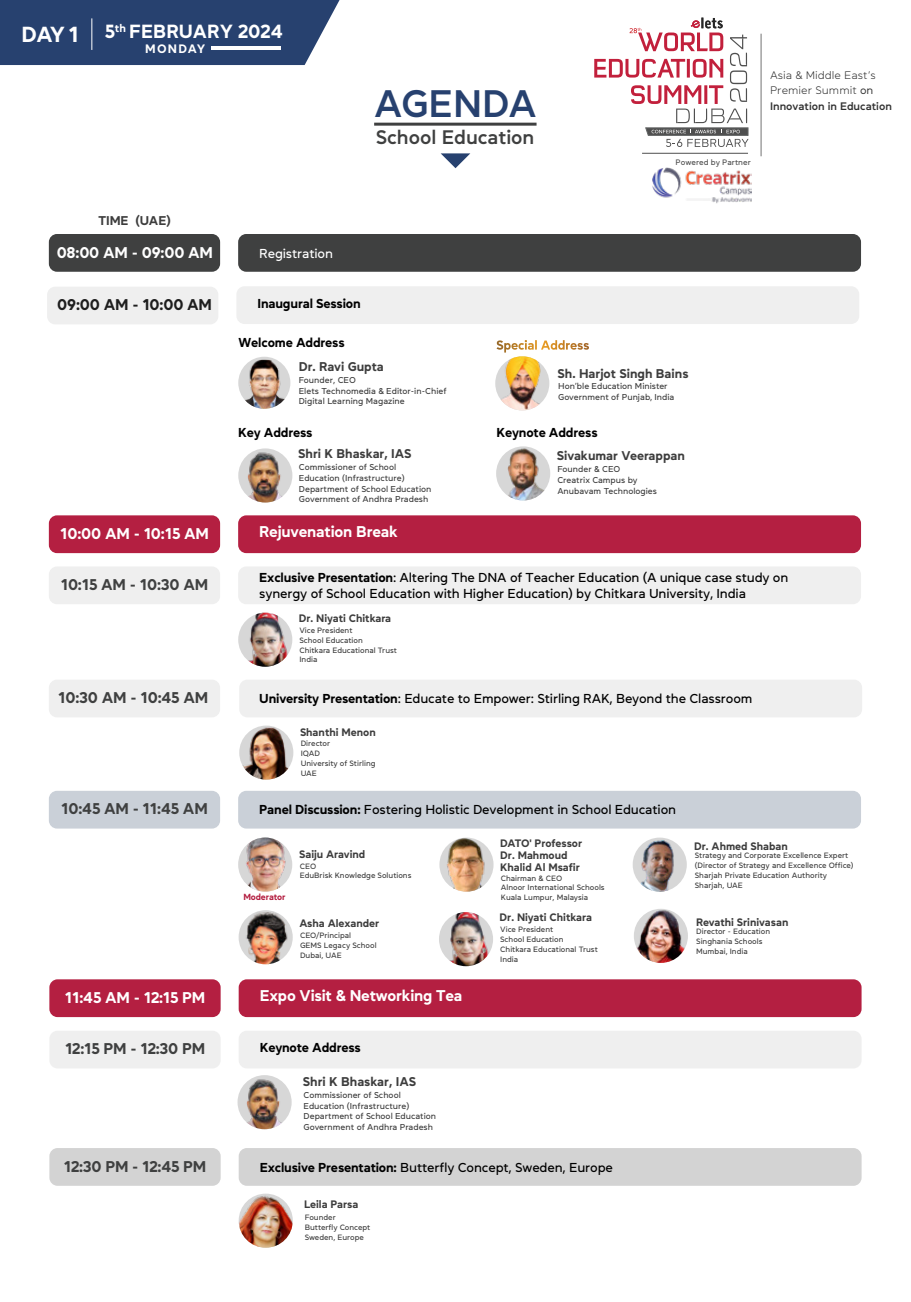
<style>
.page{position:relative;width:911px;height:1302px;background:#fff}
.page>*{position:absolute;margin:0;border:0;box-sizing:border-box;transform-origin:0 0}
.t1{font:600 38.25px "Daikon";color:#27416f}
.t2{font:700 21.75px "Daikon";color:#fff}
.t3{font:600 19.5px "Daikon";color:#3f4040}
.t4{font:700 19.05px "Daikon";color:#fff}
.t5{font:700 15.6px "Daikon";letter-spacing:-.015em;color:#fff}
.t6{font:700 15.6px "Daikon";letter-spacing:-.015em;color:#3f4040}
.t7{font:700 15.6px "Daikon";letter-spacing:-.015em;color:#1e1e1e}
.t8{font:500 12.9px/15.5px "Daikon";letter-spacing:-.015em;color:#000}
.t9{font:700 12.9px "Daikon";letter-spacing:-.015em;color:#000}
.t10{font:500 12.9px "Daikon";letter-spacing:-.015em;color:#fff}
.t11{font:700 12.75px "Daikon";color:#3d3d3d}
.t12{font:700 12.15px "Daikon";letter-spacing:.1em;color:#fff}
.t13{font:300 10.95px/15.8px "Daikon";color:#303030}
.t14{font:700 10.8px/12px "Daikon";color:#3d3d3d}
.t15{font:700 8.85px "Daikon";letter-spacing:-.015em;color:#b41f41}
.t16{font:500 8.55px/10.8px "Daikon";color:#3d3d3d}
.t17{font:500 7.95px "Daikon";color:#4f4f4f}
.t18{font:500 7.65px/9.8px "Daikon";color:#3d3d3d}
.s1{font-weight:400}
.s2{font-weight:600}
.s3{font-weight:700}
</style>
<div class="page">
<div style="left:0;top:0;width:339px;height:65px;background:#27416f"></div>
<hr style="left:211px;top:47px;width:69px;height:3px;background:#fff">
<hr style="left:91px;top:18px;width:1px;height:32px;background:#fff">
<div style="left:238px;top:234px;width:623px;height:38px;background:#3f4040;border-radius:8px"></div>
<div style="left:238px;top:515px;width:623px;height:38px;background:#b41f41;border-radius:8px"></div>
<div style="left:238px;top:791px;width:623px;height:38px;background:#cad0d8;border-radius:8px"></div>
<div style="left:49px;top:234px;width:171px;height:38px;background:#3f4040;border-radius:8px"></div>
<div style="left:49px;top:515px;width:171px;height:38px;background:#b41f41;border-radius:8px"></div>
<div style="left:49px;top:566px;width:171px;height:38px;background:#efefef;border-radius:8px"></div>
<div style="left:49px;top:791px;width:171px;height:38px;background:#cad0d8;border-radius:8px"></div>
<div style="left:239px;top:680px;width:623px;height:37px;background:#efefef;border-radius:8px"></div>
<img style="left:239px;top:726px;width:54px;height:54px;border-radius:27px">
<div style="left:49px;top:680px;width:171px;height:37px;background:#efefef;border-radius:8px"></div>
<div style="left:238px;top:566px;width:623px;height:38px;background:#efefef;border-radius:8px"></div>
<svg style="left:441px;top:153px;width:29px;height:15px"></svg>
<hr style="left:374px;top:123px;width:162px;height:3px;background:#3f4040">
<img style="left:439px;top:838px;width:54px;height:54px;border-radius:27px">
<img style="left:239px;top:912px;width:54px;height:52px">
<img style="left:633px;top:838px;width:54px;height:54px;border-radius:27px">
<img style="left:238px;top:613px;width:54px;height:54px;border-radius:27px">
<img style="left:439px;top:912px;width:54px;height:54px;border-radius:27px">
<img style="left:634px;top:909px;width:54px;height:54px;border-radius:27px">
<img style="left:238px;top:838px;width:54px;height:54px;border-radius:27px">
<hr style="left:761px;top:34px;width:1px;height:122px;background:#727272">
<svg style="left:594px;top:18px;width:154px;height:129px"></svg>
<img style="left:652px;top:168px;width:100px;height:36px">
<hr style="left:642px;top:153px;width:106px;height:1px;background:#4f4f4f">
<div style="left:239px;top:979px;width:622px;height:38px;background:#b41f41;border-radius:8px"></div>
<div style="left:239px;top:1148px;width:622px;height:38px;background:#d3d3d3;border-radius:8px"></div>
<div style="left:49px;top:979px;width:172px;height:38px;background:#b41f41;border-radius:8px"></div>
<div style="left:49px;top:1148px;width:172px;height:38px;background:#d3d3d3;border-radius:8px"></div>
<div style="left:49px;top:1031px;width:172px;height:37px;background:#efefef;border-radius:8px"></div>
<div style="left:239px;top:1031px;width:622px;height:37px;background:#efefef;border-radius:8px"></div>
<img style="left:239px;top:1194px;width:54px;height:54px;border-radius:27px">
<img style="left:237px;top:1075px;width:53px;height:54px">
<div style="left:236px;top:286px;width:623px;height:38px;background:#efefef;border-radius:8px"></div>
<div style="left:47px;top:287px;width:171px;height:37px;background:#efefef;border-radius:8px"></div>
<svg style="left:496px;top:340px;width:93px;height:10px"></svg>
<img style="left:496px;top:448px;width:54px;height:52px">
<img style="left:238px;top:448px;width:52px;height:55px">
<img style="left:238px;top:360px;width:52px;height:49px">
<img style="left:495px;top:356px;width:54px;height:54px;border-radius:27px">
<h2 class="t2" style="left:22px;top:19px;width:59px">DAY 1</h2>
<h3 class="t4" style="left:105px;top:19px;width:180px">5<sup>th</sup> FEBRUARY 2024</h3>
<h3 class="t12" style="left:145px;top:40px;width:62px">MONDAY</h3>
<h1 class="t1" style="left:374px;top:77px;width:164px">AGENDA</h1>
<h3 class="t3" style="left:376px;top:123px;width:160px">School Education</h3>
<h3 class="t11" style="left:98px;top:212px;width:74px">TIME (UAE)</h3>
<h3 class="t5" style="left:57px;top:241px;width:158px">08:00 AM - 09:00 AM</h3>
<h3 class="t10" style="left:259px;top:245px;width:75px">Registration</h3>
<h3 class="t7" style="left:57px;top:294px;width:156px">09:00 AM - 10:00 AM</h3>
<h3 class="t9" style="left:257px;top:295px;width:105px">Inaugural Session</h3>
<h3 class="t9" style="left:239px;top:334px;width:108px">Welcome Address</h3>
<h3 class="t11" style="left:299px;top:358px;width:87px">Dr. Ravi Gupta</h3>
<p class="t16" style="left:299px;top:374px;width:149px">Founder, CEO<br>Elets Technomedia &amp; Editor-in-Chief<br>Digital Learning Magazine</p>
<p class="t17" style="left:675px;top:157px;width:77px">Powered by Partner</p>
<h3 class="t11" style="left:557px;top:364px;width:133px">Sh. Harjot Singh Bains</h3>
<p class="t16" style="left:558px;top:381px;width:118px">Hon’ble Education Minister<br>Government of Punjab, India</p>
<h3 class="t9" style="left:238px;top:423px;width:76px">Key Address</h3>
<h3 class="t9" style="left:496px;top:423px;width:103px">Keynote Address</h3>
<h3 class="t11" style="left:557px;top:447px;width:130px">Sivakumar Veerappan</h3>
<p class="t16" style="left:557px;top:463px;width:101px">Founder &amp; CEO<br>Creatrix Campus by<br>Anubavam Technologies</p>
<h3 class="t11" style="left:298px;top:445px;width:115px">Shri K Bhaskar, IAS</h3>
<p class="t16" style="left:299px;top:461px;width:134px">Commissioner of School<br>Education (Infrastructure)<br>Department of School Education<br>Government of Andhra Pradesh</p>
<h3 class="t13" style="left:770px;top:67px;width:123px">Asia &amp; Middle East’s<br>Premier Summit <span class="s1">on<br></span><span class="s2">Innovation in Education</span></h3>
<h3 class="t5" style="left:60px;top:523px;width:150px">10:00 AM - 10:15 AM</h3>
<h3 class="t5" style="left:259px;top:521px;width:140px">Rejuvenation Break</h3>
<h3 class="t6" style="left:61px;top:574px;width:149px">10:15 AM - 10:30 AM</h3>
<h3 class="t8" style="left:259px;top:569px;width:530px"><span class="s3">Exclusive Presentation</span>: Altering The DNA of Teacher Education (A unique case study on synergy of School Education with Higher Education) by Chitkara University, India</h3>
<h3 class="t6" style="left:58px;top:687px;width:152px">10:30 AM - 10:45 AM</h3>
<h3 class="t14" style="left:299px;top:612px;width:94px">Dr. Niyati Chitkara</h3>
<p class="t18" style="left:299px;top:625px;width:99px">Vice President<br>School Education<br>Chitkara Educational Trust<br>India</p>
<h3 class="t8" style="left:259px;top:690px;width:495px"><span class="s3">University Presentation</span>: Educate to Empower: Stirling RAK, Beyond the Classroom</h3>
<h3 class="t14" style="left:300px;top:726px;width:77px">Shanthi Menon</h3>
<p class="t18" style="left:301px;top:738px;width:76px">Director<br>IQAD<br>University of Stirling<br>UAE</p>
<h3 class="t6" style="left:61px;top:798px;width:148px">10:45 AM - 11:45 AM</h3>
<h3 class="t8" style="left:259px;top:802px;width:418px"><span class="s3">Panel Discussion:</span> Fostering Holistic Development in School Education</h3>
<p class="t15" style="left:243px;top:891px;width:44px">Moderator</p>
<h3 class="t14" style="left:299px;top:847px;width:68px">Saiju Aravind</h3>
<p class="t18" style="left:300px;top:861px;width:113px">CEO<br>EduBrisk Knowledge Solutions</p>
<h3 class="t14" style="left:299px;top:917px;width:81px">Asha Alexander</h3>
<p class="t18" style="left:300px;top:930px;width:78px">CEO/Principal<br>GEMS Legacy School<br>Dubai, UAE</p>
<h3 class="t5" style="left:65px;top:987px;width:142px">11:45 AM - 12:15 PM</h3>
<h3 class="t5" style="left:260px;top:985px;width:204px">Expo Visit &amp; Networking Tea</h3>
<h3 class="t6" style="left:65px;top:1038px;width:142px">12:15 PM - 12:30 PM</h3>
<h3 class="t9" style="left:260px;top:1039px;width:103px">Keynote Address</h3>
<h3 class="t11" style="left:303px;top:1073px;width:115px">Shri K Bhaskar, IAS</h3>
<p class="t16" style="left:303px;top:1089px;width:134px">Commissioner of School<br>Education (Infrastructure)<br>Department of School Education<br>Government of Andhra Pradesh</p>
<h3 class="t14" style="left:500px;top:836px;width:83px">DATO' Professor<br>Dr. Mahmoud<br>Khalid Al Msafir</h3>
<p class="t18" style="left:501px;top:873px;width:105px">Chairman &amp; CEO<br>Alnoor International Schools<br>Kuala Lumpur, Malaysia</p>
<h3 class="t14" style="left:499px;top:911px;width:94px">Dr. Niyati Chitkara</h3>
<p class="t18" style="left:500px;top:925px;width:99px">Vice President<br>School Education<br>Chitkara Educational Trust<br>India</p>
<h3 class="t6" style="left:64px;top:1155px;width:144px">12:30 PM - 12:45 PM</h3>
<h3 class="t8" style="left:260px;top:1159px;width:355px"><span class="s3">Exclusive Presentation:</span> Butterfly Concept, Sweden, Europe</h3>
<h3 class="t14" style="left:304px;top:1198px;width:56px">Leila Parsa</h3>
<p class="t18" style="left:305px;top:1212px;width:67px">Founder<br>Butterfly Concept<br>Sweden, Europe</p>
<h3 class="t14" style="left:694px;top:839px;width:95px">Dr. Ahmed Shaban</h3>
<p class="t18" style="left:695px;top:850px;width:160px">Strategy and Corporate Excellence Expert (Director of Strategy and Excellence Office)<br>Sharjah Private Education Authority Sharjah, UAE</p>
<h3 class="t14" style="left:696px;top:915px;width:94px">Revathi Srinivasan</h3>
<p class="t18" style="left:696px;top:926px;width:75px">Director - Education<br>Singhania Schools<br>Mumbai, India</p>
</div>
